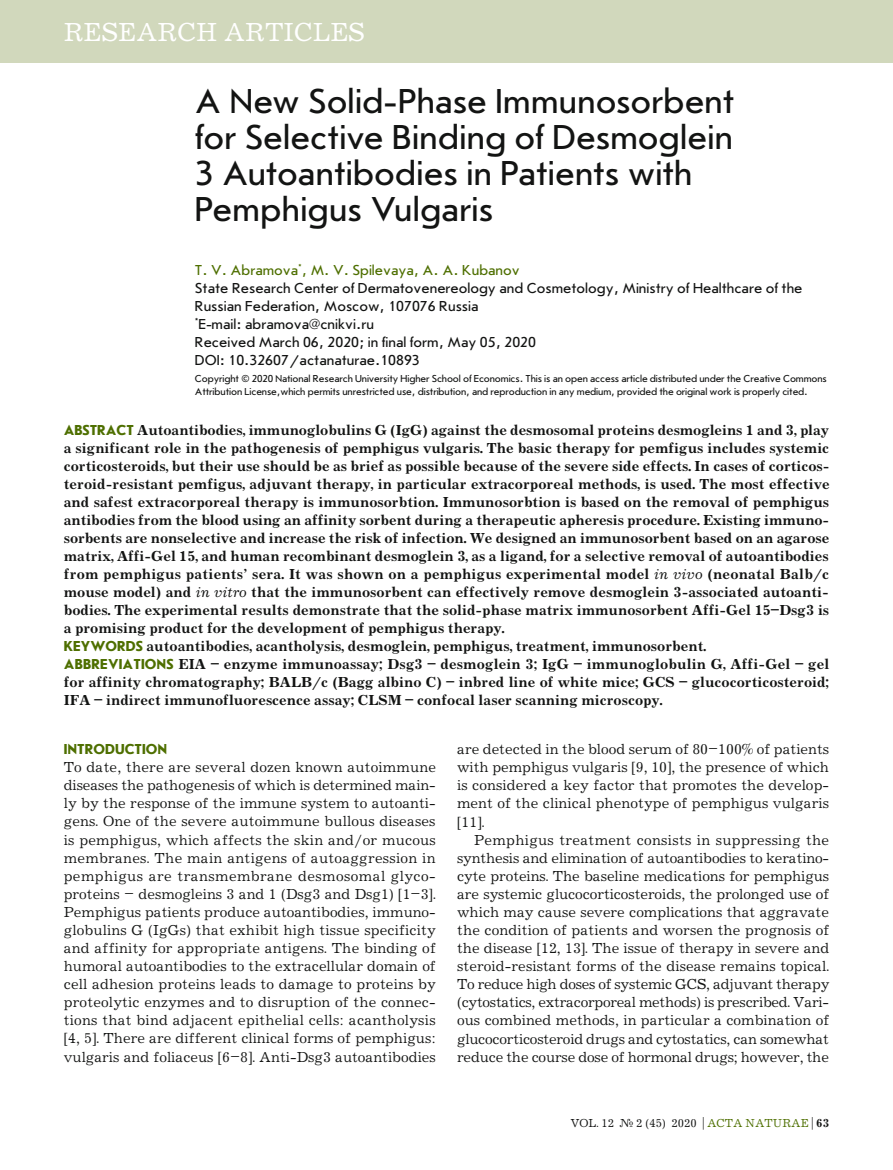
<style>
.page{position:relative;width:893px;height:1170px;background:#fff}
.page>*{position:absolute;margin:0;border:0;box-sizing:border-box;transform-origin:0 0}
.t1{font:36px/36px "Journal Sans C";color:#131413}
.t2{font:27px "Journal C";color:#fff}
.t3{font:15px/18.1px "Journal C";color:#131413;text-align:justify}
.t4{font:700 15px/18px "Journal C";color:#131413}
.t5{font:15px/18px "Journal Sans C";color:#131413}
.t6{font:700 15px "Journal Sans C";color:#4e6f00}
.t7{font:12px "Journal C";color:#131413}
.t8{font:10.5px/12.6px "Journal Sans C";letter-spacing:-.01em;color:#131413}
.s1{color:#4e6f00}
.s2{font-family:"Journal Sans C";color:#4e6f00}
.s3{font-weight:400;font-style:italic}
.s4{font-weight:700}
</style>
<div class="page">
<div style="left:0;top:0;width:893px;height:62px;background:#d1d8bc"></div>
<h2 class="t2" style="left:64px;top:18px;width:303px">RESEARCH ARTICLES</h2>
<h1 class="t1" style="left:195px;top:84px;width:541px">A New Solid-Phase Immunosorbent for Selective Binding of Desmoglein<br>3 Autoantibodies in Patients with<br>Pemphigus Vulgaris</h1>
<p class="t5" style="left:195px;top:261px;width:609px"><span class="s1">T. V. Abramova</span><sup>*</sup><span class="s1">, M. V. Spilevaya, A. A. Kubanov<br></span>State Research Center of Dermatovenereology and Cosmetology, Ministry of Healthcare of the Russian Federation, Moscow, 107076 Russia<br><sup>*</sup>Е-mail: abramova@cnikvi.ru<br>Received March 06, 2020; in final form, May 05, 2020<br>DOI: 10.32607/actanaturae.10893</p>
<p class="t8" style="left:195px;top:372px;width:634px">Copyright © 2020 National Research University Higher School of Economics. This is an open access article distributed under the Creative Commons<br>Attribution License,which permits unrestricted use, distribution, and reproduction in any medium, provided the original work is properly cited.</p>
<p class="t4" style="left:64px;top:421px;width:767px"><span class="s2">ABSTRACT</span> Autoantibodies, immunoglobulins G (IgG) against the desmosomal proteins desmogleins 1 and 3, play a significant role in the pathogenesis of pemphigus vulgaris. The basic therapy for pemfigus includes systemic corticosteroids, but their use should be as brief as possible because of the severe side effects. In cases of corticos&shy;teroid-resistant pemfigus, adjuvant therapy, in particular extracorporeal methods, is used. The most effective and safest extracorporeal therapy is immunosorbtion. Immunosorbtion is based on the removal of pemphigus antibodies from the blood using an affinity sorbent during a therapeutic apheresis procedure. Existing immuno&shy;sorbents are nonselective and increase the risk of infection. We designed an immunosorbent based on an agarose matrix, Affi-Gel 15, and human recombinant desmoglein 3, as a ligand, for a selective removal of autoantibodies from pemphigus patients’ sera. It was shown on a pemphigus experimental model <span class="s3">in vivo</span> (neonatal Balb/c mouse model) and <span class="s3">in vitro</span> that the immunosorbent can effectively remove desmoglein 3-associated autoanti&shy;bodies. The experimental results demonstrate that the solid-phase matrix immunosorbent Affi-Gel 15–Dsg3 is a promising product for the development of pemphigus therapy.<br><span class="s2">KEYWORDS</span> autoantibodies, acantholysis, desmoglein, pemphigus, treatment, immunosorbent.<br><span class="s2">ABBREVIATIONS</span> EIA – enzyme immunoassay; Dsg3 – desmoglein 3; IgG – immunoglobulin G, Affi-Gel – gel for affinity chromatography; BALB/c (Bagg albino C) – inbred line of white mice; GCS – glucocorticosteroid; IFA – indirect immunofluorescence assay; CLSM – confocal laser scanning microscopy.</p>
<p class="t6" style="left:64px;top:741px;width:105px">INTRODUCTION</p>
<p class="t3" style="left:64px;top:758px;width:374px">To date, there are several dozen known autoimmune diseases the pathogenesis of which is determined main&shy;ly by the response of the immune system to autoanti&shy;gens. One of the severe autoimmune bullous diseases is pemphigus, which affects the skin and/or mucous membranes. The main antigens of autoaggression in pemphigus are transmembrane desmosomal glyco&shy;proteins – desmogleins 3 and 1 (Dsg3 and Dsg1) [1–3].<br>Pemphigus patients produce autoantibodies, immuno&shy;globulins G (IgGs) that exhibit high tissue specificity and affinity for appropriate antigens. The binding of humoral autoantibodies to the extracellular domain of cell adhesion proteins leads to damage to proteins by proteolytic enzymes and to disruption of the connec&shy;tions that bind adjacent epithelial cells: acantholysis [4, 5]. There are different clinical forms of pemphigus: vulgaris and foliaceus [6–8]. Anti-Dsg3 autoantibodies</p>
<p class="t3" style="left:457px;top:740px;width:374px">are detected in the blood serum of 80–100% of patients with pemphigus vulgaris [9, 10], the presence of which is considered a key factor that promotes the develop&shy;ment of the clinical phenotype of pemphigus vulgaris [11].</p>
<p class="t3" style="left:457px;top:831px;width:374px;text-indent:17px">Pemphigus treatment consists in suppressing the synthesis and elimination of autoantibodies to keratino&shy;cyte proteins. The baseline medications for pemphigus are systemic glucocorticosteroids, the prolonged use of which may cause severe complications that aggravate the condition of patients and worsen the prognosis of the disease [12, 13]. The issue of therapy in severe and steroid-resistant forms of the disease remains topical.<br>To reduce high doses of systemic GCS, adjuvant therapy (cytostatics, extracorporeal methods) is prescribed. Vari&shy;ous combined methods, in particular a combination of glucocorticosteroid drugs and cytostatics, can somewhat reduce the course dose of hormonal drugs; however, the</p>
<p class="t7" style="left:570px;top:1116px;width:260px">VOL. 12 № 2 (45) 2020 | <span class="s1">ACTA NATURAE</span> | <span class="s4">63</span></p>
</div>
